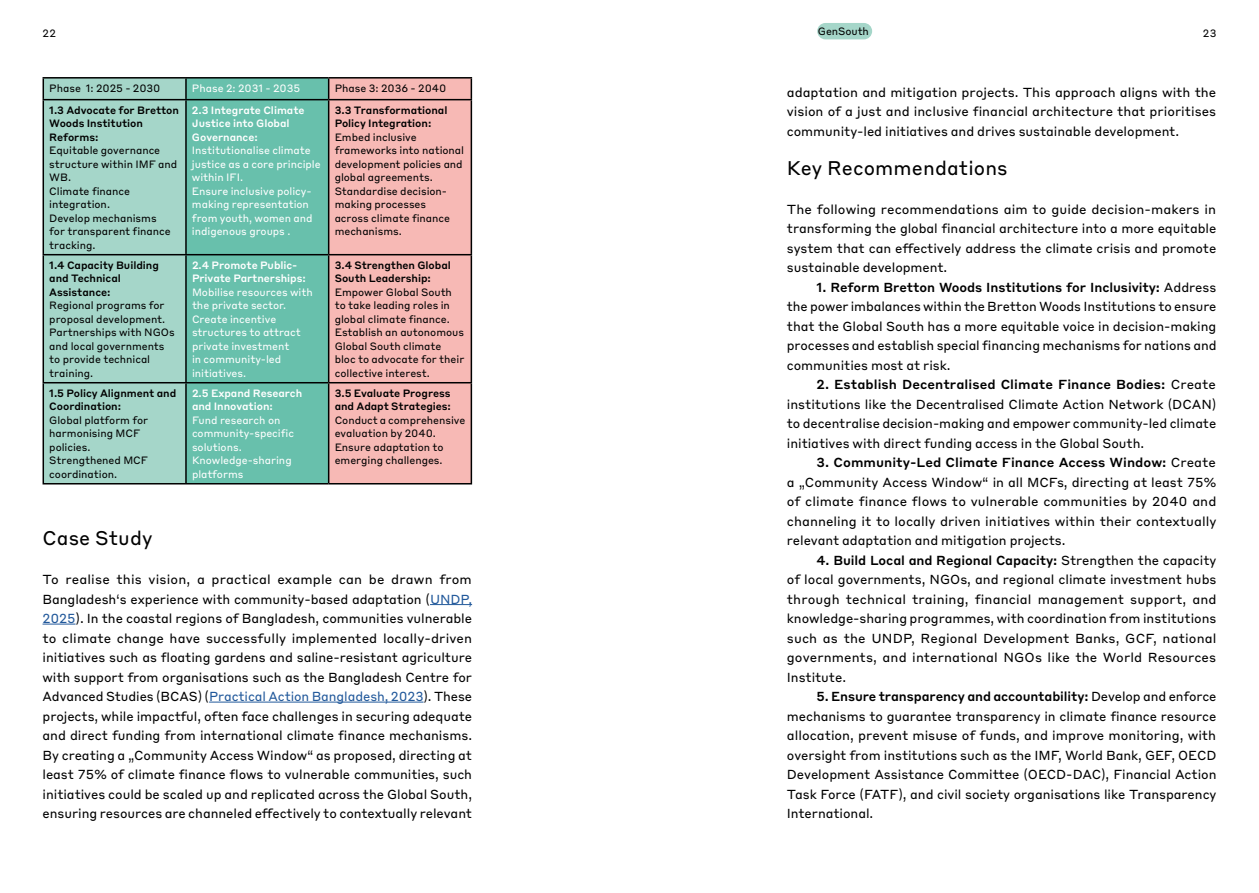
<style>
.page{position:relative;width:1259px;height:893px;background:#fff}
.page>*{position:absolute;margin:0;border:0;box-sizing:border-box;transform-origin:0 0}
.t1{font:19.5px "Styrene B";letter-spacing:.005em;color:#000}
.t2{font:12.9px/19.5px "Styrene B";letter-spacing:-.005em;color:#000;text-align:justify}
.t3{font:10.5px/13.5px "Styrene B";letter-spacing:-.005em;color:#000}
.t4{font:10.5px/13.5px "Styrene B";letter-spacing:-.005em;color:#fff}
.t5{font:500 10.5px/13.5px "Styrene B";letter-spacing:-.005em;color:#000}
.t6{font:500 10.5px/13.5px "Styrene B";letter-spacing:-.005em;color:#fff}
.s1{color:#22599b}
.s2{font-weight:500}
</style>
<div class="page">
<div style="left:817px;top:23px;width:55px;height:16px;background:#a5d6c9;border-radius:8px"></div>
<hr style="left:430px;top:604px;width:42px;height:1px;background:#22599b">
<hr style="left:43px;top:624px;width:33px;height:1px;background:#22599b">
<hr style="left:209px;top:702px;width:214px;height:1px;background:#22599b">
<div style="left:44px;top:79px;width:141px;height:404px;background:#a5d6c9"></div>
<div style="left:187px;top:79px;width:141px;height:404px;background:#68c0ac"></div>
<div style="left:329px;top:79px;width:141px;height:404px;background:#f7b9b5"></div>
<hr style="left:43px;top:77px;width:143px;height:2px;background:#000">
<svg style="left:43px;top:79px;width:1px;height:20px"></svg>
<hr style="left:186px;top:77px;width:143px;height:2px;background:#000">
<hr style="left:185px;top:79px;width:2px;height:20px;background:#000">
<hr style="left:329px;top:77px;width:143px;height:2px;background:#000">
<svg style="left:328px;top:79px;width:1px;height:20px"></svg>
<hr style="left:470px;top:79px;width:2px;height:20px;background:#000">
<hr style="left:43px;top:99px;width:143px;height:1px;background:#000">
<hr style="left:43px;top:100px;width:1px;height:154px;background:#000">
<hr style="left:186px;top:99px;width:143px;height:1px;background:#000">
<hr style="left:185px;top:100px;width:2px;height:154px;background:#000">
<hr style="left:329px;top:99px;width:143px;height:1px;background:#000">
<hr style="left:328px;top:100px;width:1px;height:154px;background:#000">
<hr style="left:470px;top:100px;width:2px;height:154px;background:#000">
<hr style="left:43px;top:254px;width:143px;height:1px;background:#000">
<hr style="left:43px;top:255px;width:1px;height:127px;background:#000">
<hr style="left:186px;top:254px;width:143px;height:1px;background:#000">
<hr style="left:185px;top:255px;width:2px;height:127px;background:#000">
<hr style="left:329px;top:254px;width:143px;height:1px;background:#000">
<hr style="left:328px;top:255px;width:1px;height:127px;background:#000">
<hr style="left:470px;top:255px;width:2px;height:127px;background:#000">
<hr style="left:43px;top:382px;width:143px;height:1px;background:#000">
<hr style="left:43px;top:383px;width:1px;height:100px;background:#000">
<hr style="left:186px;top:382px;width:143px;height:1px;background:#000">
<hr style="left:185px;top:383px;width:2px;height:100px;background:#000">
<hr style="left:329px;top:382px;width:143px;height:1px;background:#000">
<hr style="left:328px;top:383px;width:1px;height:100px;background:#000">
<hr style="left:470px;top:383px;width:2px;height:100px;background:#000">
<hr style="left:43px;top:483px;width:143px;height:1px;background:#000">
<hr style="left:186px;top:483px;width:143px;height:1px;background:#000">
<hr style="left:329px;top:483px;width:143px;height:1px;background:#000">
<p class="t3" style="left:43px;top:25px;width:15px">22</p>
<p class="t3" style="left:818px;top:24px;width:53px">GenSouth</p>
<p class="t3" style="left:1203px;top:25px;width:15px">23</p>
<p class="t3" style="left:49px;top:80px;width:113px">Phase 1: 2025 - 2030</p>
<p class="t4" style="left:192px;top:80px;width:110px">Phase 2: 2031 - 2035</p>
<p class="t3" style="left:335px;top:80px;width:113px">Phase 3: 2036 - 2040</p>
<p class="t5" style="left:49px;top:102px;width:131px">1.3 Advocate for Bretton<br>Woods Institution<br>Reforms:</p>
<p class="t3" style="left:49px;top:143px;width:130px">Equitable governance structure within IMF and<br>WB.<br>Climate finance integration.<br>Develop mechanisms<br>for transparent finance tracking.</p>
<p class="t6" style="left:192px;top:102px;width:114px">2.3 Integrate Climate<br>Justice into Global<br>Governance:</p>
<p class="t4" style="left:192px;top:143px;width:130px">Institutionalise climate justice as a core principle within IFI.<br>Ensure inclusive policy&shy;making representation from youth, women and indigenous groups .</p>
<p class="t5" style="left:335px;top:102px;width:114px">3.3 Transformational<br>Policy Integration:</p>
<p class="t3" style="left:335px;top:129px;width:131px">Embed inclusive frameworks into national development policies and global agreements.<br>Standardise decision&shy;making processes<br>across climate finance mechanisms.</p>
<p class="t5" style="left:49px;top:257px;width:111px">1.4 Capacity Building and Technical<br>Assistance:</p>
<p class="t3" style="left:49px;top:298px;width:127px">Regional programs for proposal development.<br>Partnerships with NGOs and local governments to provide technical training.</p>
<p class="t5" style="left:49px;top:385px;width:128px">1.5 Policy Alignment and<br>Coordination:</p>
<p class="t3" style="left:49px;top:413px;width:100px">Global platform for harmonising MCF policies.<br>Strengthened MCF coordination.</p>
<p class="t6" style="left:192px;top:257px;width:115px">2.4 Promote Public-<br>Private Partnerships:</p>
<p class="t4" style="left:192px;top:284px;width:122px">Mobilise resources with the private sector.<br>Create incentive structures to attract private investment<br>in community-led initiatives.</p>
<p class="t6" style="left:192px;top:385px;width:112px">2.5 Expand Research and Innovation:</p>
<p class="t4" style="left:192px;top:413px;width:103px">Fund research on community-specific solutions.<br>Knowledge-sharing platforms</p>
<p class="t5" style="left:335px;top:257px;width:118px">3.4 Strengthen Global<br>South Leadership:</p>
<p class="t3" style="left:335px;top:284px;width:131px">Empower Global South to take leading roles in global climate finance.<br>Establish an autonomous<br>Global South climate bloc to advocate for their collective interest.</p>
<p class="t5" style="left:335px;top:386px;width:118px">3.5 Evaluate Progress and Adapt Strategies:</p>
<p class="t3" style="left:335px;top:412px;width:132px">Conduct a comprehensive evaluation by 2040.<br>Ensure adaptation to emerging challenges.</p>
<h1 class="t1" style="left:43px;top:522px;width:111px">Case Study</h1>
<p class="t2" style="left:43px;top:569px;width:431px">To realise this vision, a practical example can be drawn from Bangladesh‘s experience with community-based adaptation (<span class="s1">UNDP, 2025</span>). In the coastal regions of Bangladesh, communities vulnerable to climate change have successfully implemented locally-driven initiatives such as floating gardens and saline-resistant agriculture with support from organisations such as the Bangladesh Centre for Advanced Studies (BCAS) (<span class="s1">Practical Action Bangladesh, 2023</span>). These projects, while impactful, often face challenges in securing adequate and direct funding from international climate finance mechanisms.<br>By creating a „Community Access Window“ as proposed, directing at least 75% of climate finance flows to vulnerable communities, such initiatives could be scaled up and replicated across the Global South, ensuring resources are channeled effectively to contextually relevant</p>
<p class="t2" style="left:787px;top:81px;width:431px">adaptation and mitigation projects. This approach aligns with the vision of a just and inclusive financial architecture that prioritises community-led initiatives and drives sustainable development.</p>
<h1 class="t1" style="left:787px;top:151px;width:222px">Key Recommendations</h1>
<p class="t2" style="left:787px;top:198px;width:431px">The following recommendations aim to guide decision-makers in transforming the global financial architecture into a more equitable system that can effectively address the climate crisis and promote sustainable development.</p>
<p class="t2" style="left:787px;top:276px;width:431px;text-indent:30px"><span class="s2">1. Reform Bretton Woods Institutions for Inclusivity:</span> Address the power imbalances within the Bretton Woods Institutions to ensure that the Global South has a more equitable voice in decision-making processes and establish special financing mechanisms for nations and communities most at risk.</p>
<p class="t2" style="left:787px;top:374px;width:431px;text-indent:30px"><span class="s2">2. Establish Decentralised Climate Finance Bodies:</span> Create institutions like the Decentralised Climate Action Network (DCAN) to decentralise decision-making and empower community-led climate initiatives with direct funding access in the Global South.</p>
<p class="t2" style="left:787px;top:452px;width:431px;text-indent:30px"><span class="s2">3. Community-Led Climate Finance Access Window:</span> Create a „Community Access Window“ in all MCFs, directing at least 75% of climate finance flows to vulnerable communities by 2040 and channeling it to locally driven initiatives within their contextually relevant adaptation and mitigation projects.</p>
<p class="t2" style="left:787px;top:549px;width:431px;text-indent:30px"><span class="s2">4. Build Local and Regional Capacity:</span> Strengthen the capacity of local governments, NGOs, and regional climate investment hubs through technical training, financial management support, and knowledge-sharing programmes, with coordination from institutions such as the UNDP, Regional Development Banks, GCF, national governments, and international NGOs like the World Resources Institute.</p>
<p class="t2" style="left:787px;top:686px;width:431px;text-indent:30px"><span class="s2">5. Ensure transparency and accountability:</span> Develop and enforce mechanisms to guarantee transparency in climate finance resource allocation, prevent misuse of funds, and improve monitoring, with oversight from institutions such as the IMF, World Bank, GEF, OECD Development Assistance Committee (OECD-DAC), Financial Action Task Force (FATF), and civil society organisations like Transparency International.</p>
</div>
